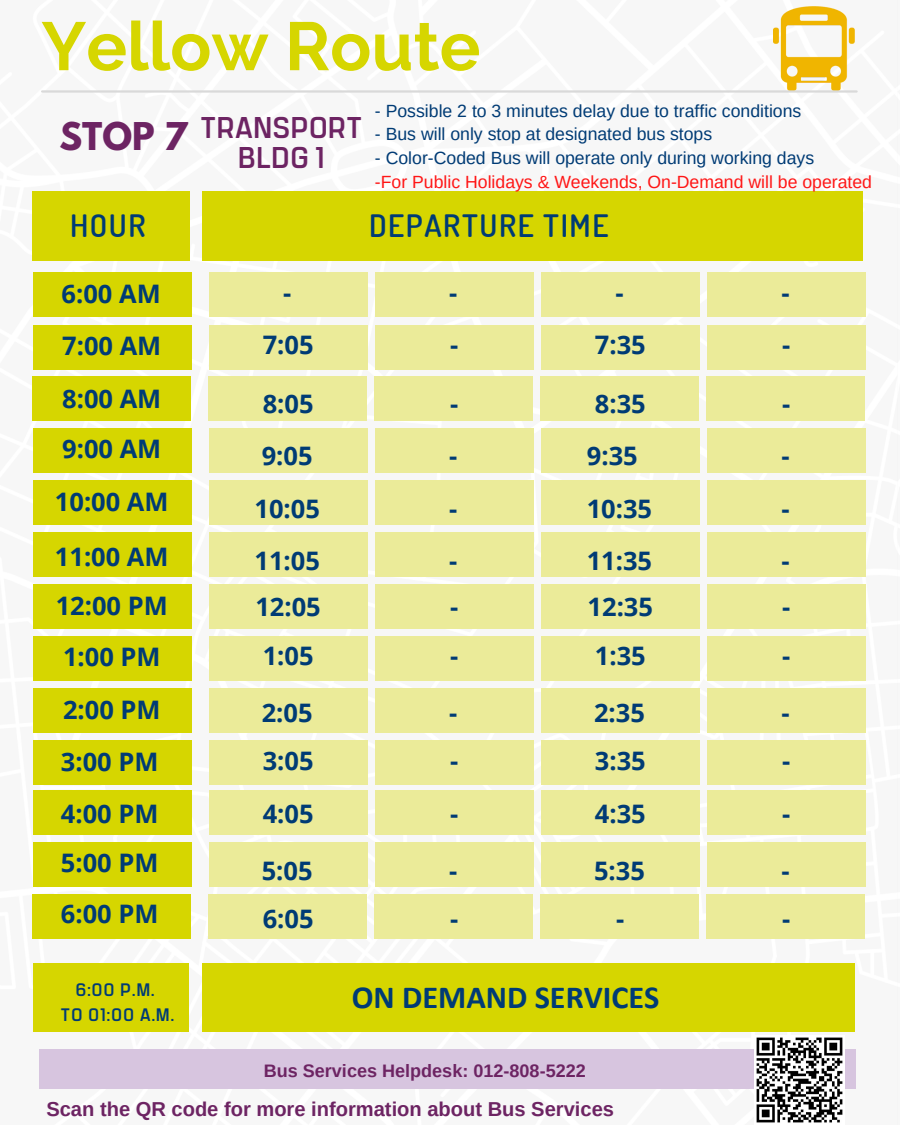
<style>
.page{position:relative;width:900px;height:1125px;background:#fff}
.page>*{position:absolute;margin:0;border:0;box-sizing:border-box;transform-origin:0 0}
.t1{font:700 68.1px "Raleway";color:#d6d600}
.t2{font:700 32.25px "Calibri";color:#003b75}
.t3{font:600 30.9px "Dosis";letter-spacing:.05em;color:#003b75}
.t4{font:700 30px/29.2px "Manifold CF";color:#6d2463}
.t5{font:700 25.5px/52.2px "Open Sans";color:#003b75}
.t6{font:700 20.1px "Arimo";color:#6d2463}
.t7{font:700 18px "Arimo";color:#6d2463}
.t8{font:700 18px/24.8px "Manifold CF";letter-spacing:.05em;color:#003b75;text-align:center}
.t9{font:17.7px "Arimo";color:#003b75}
.t10{font:17.7px "Arimo";color:#ff1616}
.s1{font-family:"League Spartan";font-size:33.9px}
</style>
<div class="page">
<div style="left:202px;top:192px;width:661px;height:69px;background:#d6d600"></div>
<div style="left:33px;top:192px;width:157px;height:69px;background:#d6d600"></div>
<div style="left:209px;top:272px;width:159px;height:45px;background:#ebeb99"></div>
<div style="left:39px;top:1050px;width:817px;height:39px;background:#d7c5df"></div>
<img style="left:773px;top:6px;width:81px;height:84px">
<hr style="left:42px;top:90px;width:815px;height:3px;background:#d9d9d9">
<div style="left:202px;top:964px;width:653px;height:68px;background:#d6d600"></div>
<div style="left:34px;top:964px;width:155px;height:68px;background:#d6d600"></div>
<div style="left:34px;top:272px;width:158px;height:45px;background:#d6d600"></div>
<div style="left:209px;top:325px;width:159px;height:45px;background:#ebeb99"></div>
<div style="left:34px;top:325px;width:158px;height:45px;background:#d6d600"></div>
<div style="left:208px;top:376px;width:159px;height:45px;background:#ebeb99"></div>
<div style="left:33px;top:376px;width:158px;height:45px;background:#d6d600"></div>
<div style="left:209px;top:428px;width:159px;height:45px;background:#ebeb99"></div>
<div style="left:34px;top:428px;width:158px;height:45px;background:#d6d600"></div>
<div style="left:209px;top:480px;width:159px;height:45px;background:#ebeb99"></div>
<div style="left:34px;top:480px;width:158px;height:45px;background:#d6d600"></div>
<div style="left:209px;top:532px;width:159px;height:45px;background:#ebeb99"></div>
<div style="left:34px;top:532px;width:158px;height:45px;background:#d6d600"></div>
<div style="left:209px;top:584px;width:159px;height:45px;background:#ebeb99"></div>
<div style="left:34px;top:584px;width:158px;height:45px;background:#d6d600"></div>
<div style="left:209px;top:636px;width:159px;height:45px;background:#ebeb99"></div>
<div style="left:34px;top:636px;width:158px;height:45px;background:#d6d600"></div>
<div style="left:209px;top:688px;width:159px;height:45px;background:#ebeb99"></div>
<div style="left:34px;top:688px;width:158px;height:45px;background:#d6d600"></div>
<div style="left:209px;top:740px;width:159px;height:45px;background:#ebeb99"></div>
<div style="left:34px;top:740px;width:158px;height:45px;background:#d6d600"></div>
<div style="left:209px;top:790px;width:159px;height:45px;background:#ebeb99"></div>
<div style="left:34px;top:790px;width:158px;height:45px;background:#d6d600"></div>
<div style="left:209px;top:842px;width:159px;height:45px;background:#ebeb99"></div>
<div style="left:34px;top:842px;width:158px;height:45px;background:#d6d600"></div>
<div style="left:208px;top:894px;width:159px;height:45px;background:#ebeb99"></div>
<div style="left:33px;top:894px;width:158px;height:45px;background:#d6d600"></div>
<div style="left:375px;top:272px;width:159px;height:45px;background:#ebeb99"></div>
<div style="left:375px;top:325px;width:159px;height:45px;background:#ebeb99"></div>
<div style="left:374px;top:376px;width:159px;height:45px;background:#ebeb99"></div>
<div style="left:375px;top:428px;width:159px;height:45px;background:#ebeb99"></div>
<div style="left:375px;top:480px;width:159px;height:45px;background:#ebeb99"></div>
<div style="left:375px;top:532px;width:159px;height:45px;background:#ebeb99"></div>
<div style="left:375px;top:584px;width:159px;height:45px;background:#ebeb99"></div>
<div style="left:375px;top:636px;width:159px;height:45px;background:#ebeb99"></div>
<div style="left:375px;top:688px;width:159px;height:45px;background:#ebeb99"></div>
<div style="left:375px;top:740px;width:159px;height:45px;background:#ebeb99"></div>
<div style="left:375px;top:790px;width:159px;height:45px;background:#ebeb99"></div>
<div style="left:375px;top:842px;width:159px;height:45px;background:#ebeb99"></div>
<div style="left:374px;top:894px;width:159px;height:45px;background:#ebeb99"></div>
<div style="left:541px;top:272px;width:159px;height:45px;background:#ebeb99"></div>
<div style="left:541px;top:325px;width:159px;height:45px;background:#ebeb99"></div>
<div style="left:540px;top:376px;width:159px;height:45px;background:#ebeb99"></div>
<div style="left:541px;top:428px;width:159px;height:45px;background:#ebeb99"></div>
<div style="left:541px;top:480px;width:159px;height:45px;background:#ebeb99"></div>
<div style="left:541px;top:532px;width:159px;height:45px;background:#ebeb99"></div>
<div style="left:541px;top:584px;width:159px;height:45px;background:#ebeb99"></div>
<div style="left:541px;top:636px;width:159px;height:45px;background:#ebeb99"></div>
<div style="left:541px;top:688px;width:159px;height:45px;background:#ebeb99"></div>
<div style="left:541px;top:740px;width:159px;height:45px;background:#ebeb99"></div>
<div style="left:541px;top:790px;width:159px;height:45px;background:#ebeb99"></div>
<div style="left:541px;top:842px;width:159px;height:45px;background:#ebeb99"></div>
<div style="left:540px;top:894px;width:159px;height:45px;background:#ebeb99"></div>
<div style="left:707px;top:272px;width:159px;height:45px;background:#ebeb99"></div>
<div style="left:707px;top:325px;width:159px;height:45px;background:#ebeb99"></div>
<div style="left:706px;top:376px;width:159px;height:45px;background:#ebeb99"></div>
<div style="left:707px;top:428px;width:159px;height:45px;background:#ebeb99"></div>
<div style="left:707px;top:480px;width:159px;height:45px;background:#ebeb99"></div>
<div style="left:707px;top:532px;width:159px;height:45px;background:#ebeb99"></div>
<div style="left:707px;top:584px;width:159px;height:45px;background:#ebeb99"></div>
<div style="left:707px;top:636px;width:159px;height:45px;background:#ebeb99"></div>
<div style="left:707px;top:688px;width:159px;height:45px;background:#ebeb99"></div>
<div style="left:707px;top:740px;width:159px;height:45px;background:#ebeb99"></div>
<div style="left:707px;top:790px;width:159px;height:45px;background:#ebeb99"></div>
<div style="left:707px;top:842px;width:159px;height:45px;background:#ebeb99"></div>
<div style="left:706px;top:894px;width:159px;height:45px;background:#ebeb99"></div>
<img style="left:754px;top:1037px;width:90px;height:86px">
<h1 class="t1" style="left:41px;top:6px;width:441px">Yellow Route</h1>
<p class="t9" style="left:375px;top:101px;width:428px">- Possible 2 to 3 minutes delay due to traffic conditions</p>
<p class="t9" style="left:375px;top:124px;width:339px">- Bus will only stop at designated bus stops</p>
<p class="t9" style="left:375px;top:148px;width:441px">- Color-Coded Bus will operate only during working days</p>
<p class="t10" style="left:375px;top:172px;width:499px">-For Public Holidays &amp; Weekends, On-Demand will be operated</p>
<p class="t4" style="left:238px;top:112px;width:126px;text-indent:-178px"><span class="s1">STOP 7</span> TRANSPORT<br>BLDG 1</p>
<p class="t3" style="left:70px;top:206px;width:77px">HOUR</p>
<p class="t3" style="left:369px;top:206px;width:241px">DEPARTURE TIME</p>
<p class="t5" style="left:62px;top:268px;width:101px;text-align:justify">6:00 AM 7:00 AM 8:00 AM</p>
<p class="t5" style="left:55px;top:421px;width:115px;line-height:53.7px">9:00 AM<br>10:00 AM<br>11:00 AM</p>
<p class="t5" style="left:56px;top:580px;width:113px;line-height:50.7px">12:00 PM<br>1:00 PM</p>
<p class="t5" style="left:61px;top:683px;width:101px;text-align:justify">2:00 PM 3:00 PM 4:00 PM</p>
<p class="t5" style="left:61px;top:837px;width:99px;line-height:51.2px">5:00 PM<br>6:00 PM</p>
<p class="t8" style="left:60px;top:976px;width:115px">6:00 P.M.<br>TO 01:00 A.M.</p>
<p class="t5" style="left:263px;top:267px;width:52px;text-align:center">-<br>7:05</p>
<p class="t5" style="left:255px;top:377px;width:67px;text-align:center">8:05<br>9:05<br>10:05<br>11:05</p>
<p class="t5" style="left:255px;top:581px;width:67px;line-height:49.5px">12:05<br>1:05</p>
<p class="t5" style="left:262px;top:689px;width:53px;line-height:47.4px">2:05<br>3:05</p>
<p class="t5" style="left:263px;top:787px;width:52px">4:05</p>
<p class="t5" style="left:262px;top:847px;width:53px;line-height:47.4px">5:05<br>6:05</p>
<p class="t5" style="left:449px;top:267px;width:11px">- -</p>
<p class="t5" style="left:449px;top:377px;width:11px;text-align:justify">- - - -</p>
<p class="t5" style="left:450px;top:581px;width:10px;line-height:49.5px">- -</p>
<p class="t5" style="left:449px;top:689px;width:11px;line-height:47.4px">- -</p>
<p class="t5" style="left:450px;top:787px;width:10px">-</p>
<p class="t5" style="left:449px;top:847px;width:11px;line-height:47.4px">- -</p>
<p class="t5" style="left:595px;top:267px;width:52px;text-align:center">-<br>7:35</p>
<p class="t5" style="left:587px;top:377px;width:67px;text-align:center">8:35<br>9:35<br>10:35<br>11:35</p>
<p class="t5" style="left:588px;top:581px;width:67px;line-height:49.5px">12:35<br>1:35</p>
<p class="t5" style="left:594px;top:689px;width:53px;line-height:47.4px">2:35<br>3:35</p>
<p class="t5" style="left:595px;top:787px;width:52px">4:35</p>
<p class="t5" style="left:594px;top:847px;width:52px;line-height:47.4px;text-align:center">5:35 -</p>
<p class="t2" style="left:352px;top:974px;width:309px">ON DEMAND SERVICES</p>
<p class="t7" style="left:264px;top:1060px;width:324px">Bus Services Helpdesk: 012-808-5222</p>
<p class="t6" style="left:46px;top:1098px;width:569px">Scan the QR code for more information about Bus Services</p>
<p class="t5" style="left:781px;top:267px;width:11px">- -</p>
<p class="t5" style="left:781px;top:377px;width:11px;text-align:justify">- - - -</p>
<p class="t5" style="left:782px;top:581px;width:10px;line-height:49.5px">- -</p>
<p class="t5" style="left:781px;top:689px;width:11px;line-height:47.4px">- -</p>
<p class="t5" style="left:782px;top:787px;width:10px">-</p>
<p class="t5" style="left:781px;top:847px;width:11px;line-height:47.4px">- -</p>
</div>
